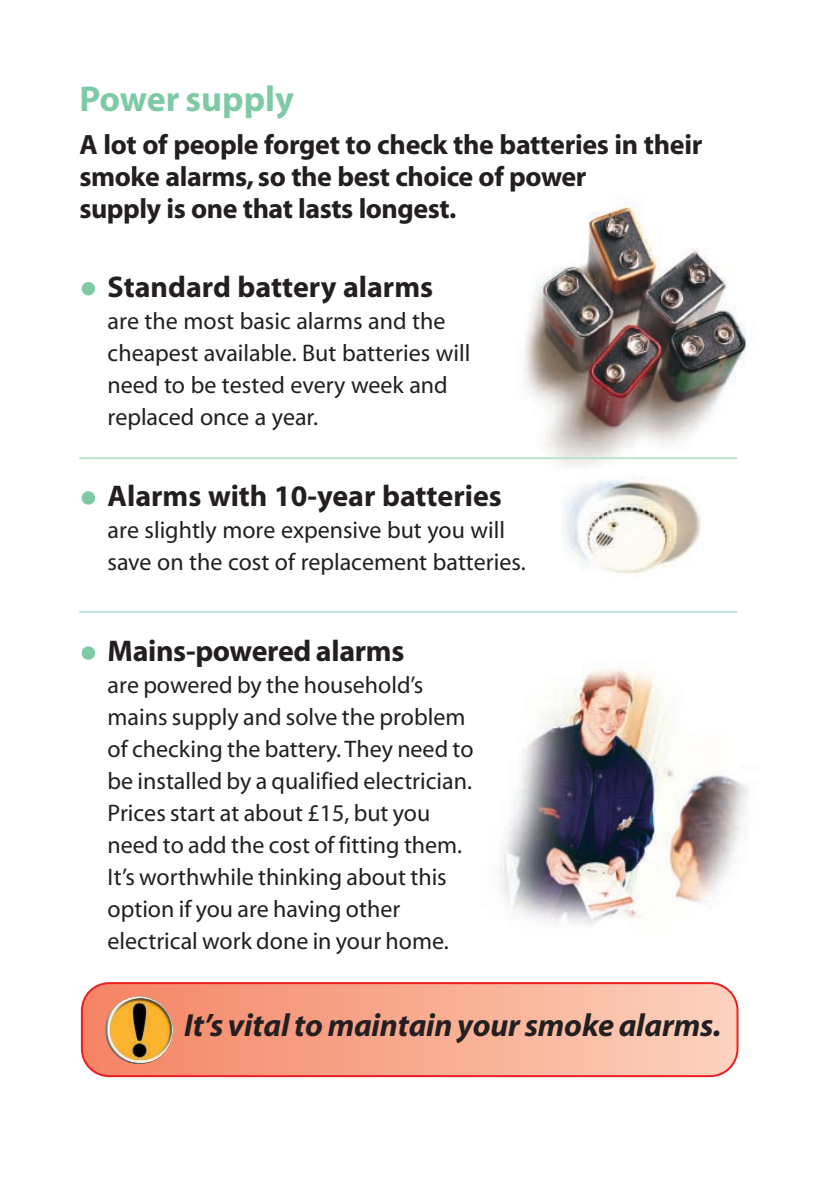
<style>
.page{position:relative;width:838px;height:1190px;background:#fff}
.page>*{position:absolute;margin:0;border:0;box-sizing:border-box;transform-origin:0 0}
.t1{font:700 36px "Myriad";color:#7ecaa5}
.t2{font:italic 700 32px "Myriad";letter-spacing:-.005em;color:#231f20}
.t3{font:700 30px "Myriad";color:#231f20}
.t4{font:700 28px/32px "Myriad";letter-spacing:-.015em;color:#231f20}
.t5{font:24px/32px "Myriad";color:#231f20}
.s1{font-weight:400;font-size:64px;color:#7ecaa5}
</style>
<div class="page">
<img style="left:499px;top:669px;width:250px;height:257px">
<svg style="left:81px;top:982px;width:658px;height:95px;background:#f7a68e"></svg>
<img style="left:105px;top:996px;width:68px;height:68px;border-radius:50%">
<img style="left:524px;top:197px;width:223px;height:269px">
<img style="left:563px;top:477px;width:138px;height:97px">
<hr style="left:79px;top:457px;width:658px;height:2px;background:#bfe2cf">
<hr style="left:79px;top:611px;width:658px;height:2px;background:#bfe2cf">
<h1 class="t1" style="left:79px;top:85px;width:216px">Power supply</h1>
<p class="t4" style="left:79px;top:131px;width:625px">A lot of people forget to check the batteries in their smoke alarms, so the best choice of power<br>supply is one that lasts longest.</p>
<p class="t3" style="left:79px;top:275px;width:355px"><span class="s1">•</span> Standard battery alarms</p>
<p class="t5" style="left:108px;top:307px;width:364px">are the most basic alarms and the cheapest available. But batteries will need to be tested every week and replaced once a year.</p>
<p class="t3" style="left:79px;top:485px;width:424px"><span class="s1">•</span> Alarms with 10-year batteries</p>
<p class="t5" style="left:108px;top:516px;width:420px">are slightly more expensive but you will save on the cost of replacement batteries.</p>
<p class="t3" style="left:79px;top:640px;width:327px"><span class="s1">•</span> Mains-powered alarms</p>
<p class="t5" style="left:108px;top:671px;width:367px">are powered by the household’s mains supply and solve the problem of checking the battery. They need to be installed by a qualified electrician.<br>Prices start at about £15, but you need to add the cost of fitting them.<br>It’s worthwhile thinking about this option if you are having other electrical work done in your home.</p>
<h2 class="t2" style="left:184px;top:1013px;width:539px">It’s vital to maintain your smoke alarms.</h2>
</div>
